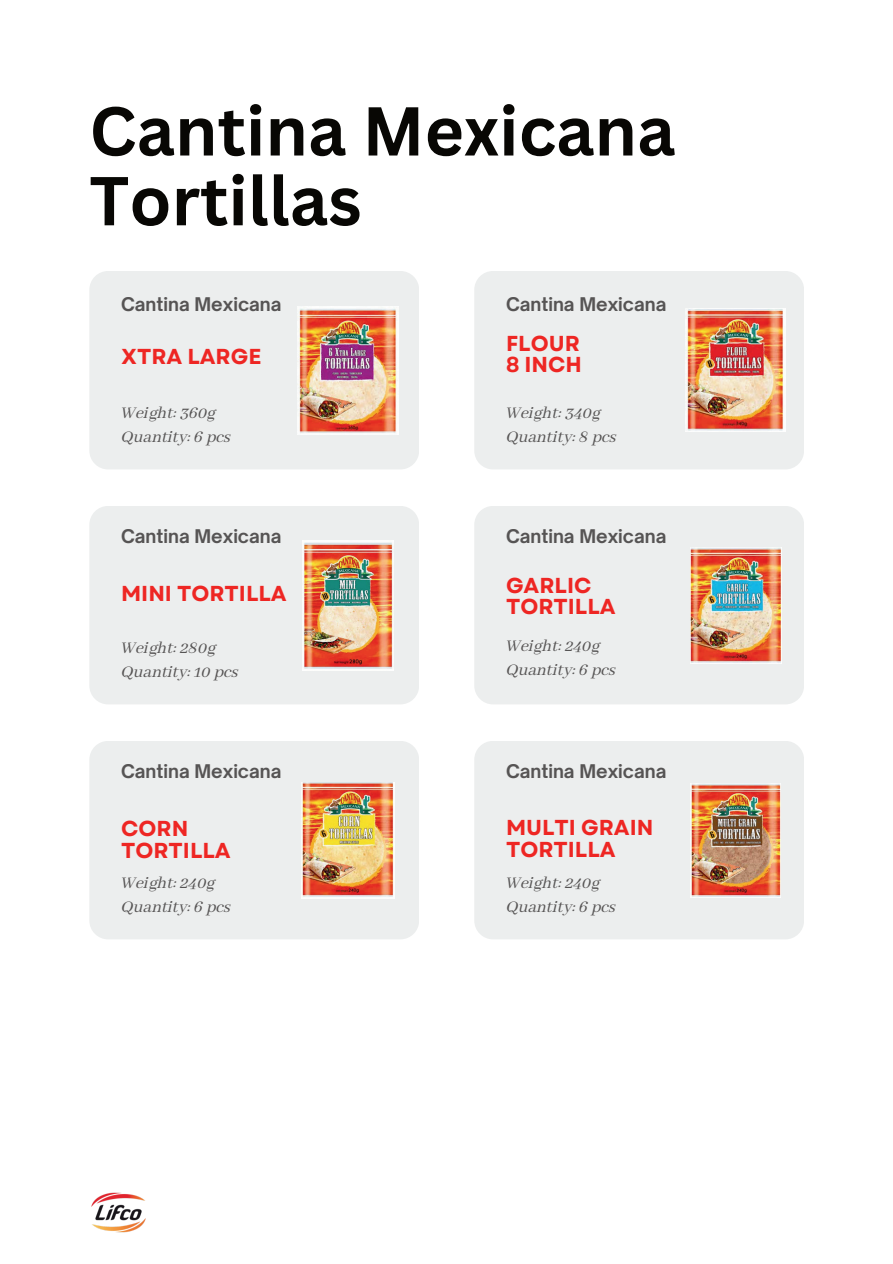
<style>
.page{position:relative;width:893px;height:1264px;background:#fff}
.page>*{position:absolute;margin:0;border:0;box-sizing:border-box;transform-origin:0 0}
.t1{font:700 67.5px/69.8px "Canva Sans";color:#080704}
.t2{font:700 21.6px/21.5px "Garet";color:#ee2623}
.t3{font:18px/24px "CA Generated";color:#565454}
.t4{font:700 18px "Open Sauce One";color:#565454}
</style>
<div class="page">
<img style="left:91px;top:1192px;width:55px;height:41px">
<div style="left:474px;top:741px;width:329px;height:198px;background:#eceeee;border-radius:19px"></div>
<div style="left:474px;top:506px;width:329px;height:198px;background:#eceeee;border-radius:19px"></div>
<div style="left:474px;top:271px;width:329px;height:198px;background:#eceeee;border-radius:19px"></div>
<div style="left:89px;top:271px;width:330px;height:198px;background:#eceeee;border-radius:19px"></div>
<div style="left:89px;top:741px;width:330px;height:198px;background:#eceeee;border-radius:19px"></div>
<div style="left:89px;top:506px;width:330px;height:198px;background:#eceeee;border-radius:19px"></div>
<img style="left:297px;top:306px;width:101px;height:128px">
<img style="left:685px;top:308px;width:100px;height:123px">
<img style="left:302px;top:540px;width:91px;height:130px">
<img style="left:690px;top:547px;width:91px;height:116px">
<img style="left:302px;top:782px;width:92px;height:116px">
<img style="left:690px;top:783px;width:90px;height:114px">
<h1 class="t1" style="left:89px;top:97px;width:587px">Cantina Mexicana<br>Tortillas</h1>
<p class="t4" style="left:121px;top:292px;width:162px">Cantina Mexicana</p>
<p class="t4" style="left:506px;top:292px;width:162px">Cantina Mexicana</p>
<p class="t2" style="left:121px;top:346px;width:142px">XTRA LARGE</p>
<p class="t2" style="left:506px;top:333px;width:77px">FLOUR<br>8 INCH</p>
<p class="t3" style="left:121px;top:401px;width:111px">Weight: 360g<br>Quantity: 6 pcs</p>
<p class="t3" style="left:506px;top:401px;width:112px">Weight: 340g<br>Quantity: 8 pcs</p>
<p class="t4" style="left:121px;top:525px;width:162px">Cantina Mexicana</p>
<p class="t2" style="left:121px;top:584px;width:167px">MINI TORTILLA</p>
<p class="t4" style="left:506px;top:525px;width:162px">Cantina Mexicana</p>
<p class="t2" style="left:506px;top:575px;width:111px">GARLIC<br>TORTILLA</p>
<p class="t3" style="left:121px;top:636px;width:119px">Weight: 280g<br>Quantity: 10 pcs</p>
<p class="t3" style="left:506px;top:634px;width:111px">Weight: 240g<br>Quantity: 6 pcs</p>
<p class="t4" style="left:121px;top:759px;width:162px">Cantina Mexicana</p>
<p class="t4" style="left:506px;top:759px;width:162px">Cantina Mexicana</p>
<p class="t2" style="left:121px;top:818px;width:111px">CORN<br>TORTILLA</p>
<p class="t2" style="left:506px;top:817px;width:149px">MULTI GRAIN<br>TORTILLA</p>
<p class="t3" style="left:121px;top:871px;width:111px">Weight: 240g<br>Quantity: 6 pcs</p>
<p class="t3" style="left:506px;top:871px;width:111px">Weight: 240g<br>Quantity: 6 pcs</p>
</div>
